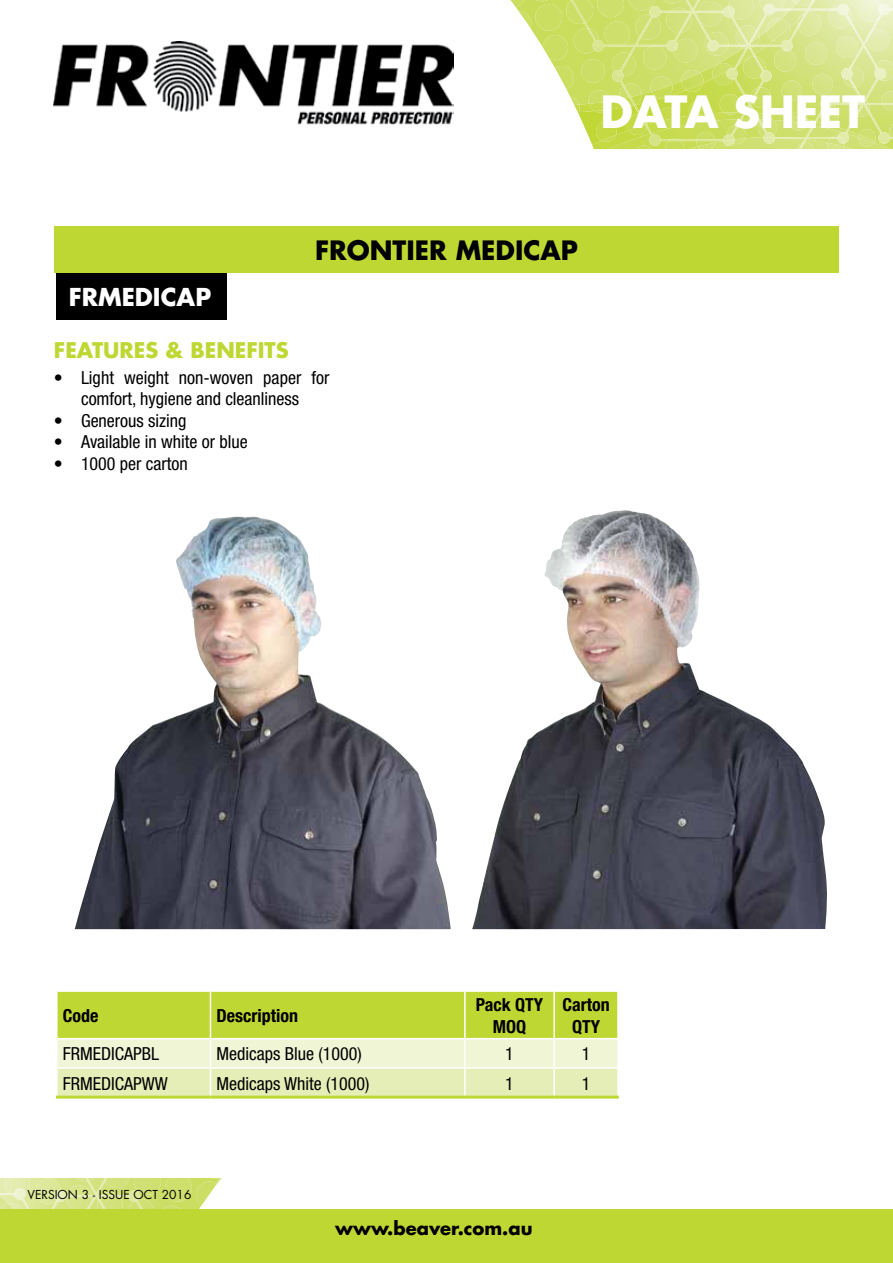
<style>
.page{position:relative;width:893px;height:1263px;background:#fff}
.page>*{position:absolute;margin:0;border:0;box-sizing:border-box;transform-origin:0 0}
.t1{font:700 43.2px "Futura Std";color:#fff}
.t2{font:700 25.95px "Futura Std";color:#000}
.t3{font:700 24px "Futura Std";color:#fff}
.t4{font:700 21px "Futura Std";color:#bfd732}
.t5{font:condensed 18px/21.6px "Helvetica Neue";color:#000;text-align:center}
.t6{font:700 condensed 18px/21.6px "Helvetica Neue";color:#000;text-align:center}
.t7{font:700 18px "Futura Std";color:#000}
.t8{font:12px "Futura Std";color:#000}
</style>
<div class="page">
<svg style="left:0;top:1178px;width:71px;height:31px"></svg>
<svg style="left:71px;top:1178px;width:151px;height:31px"></svg>
<svg style="left:656px;top:0;width:237px;height:149px"></svg>
<svg style="left:53px;top:0;width:603px;height:149px"></svg>
<div style="left:0;top:1209px;width:893px;height:54px;background:#bfd732"></div>
<img style="left:54px;top:41px;width:399px;height:85px">
<div style="left:54px;top:226px;width:785px;height:47px;background:#bfd732"></div>
<svg style="left:57px;top:991px;width:561px;height:104px"></svg>
<hr style="left:465px;top:1067px;width:89px;height:2px;background:#fff">
<hr style="left:464px;top:1069px;width:2px;height:26px;background:#fff">
<hr style="left:554px;top:1067px;width:65px;height:2px;background:#fff">
<hr style="left:553px;top:1069px;width:2px;height:26px;background:#fff">
<hr style="left:617px;top:1069px;width:2px;height:26px;background:#fff">
<hr style="left:56px;top:1095px;width:154px;height:3px;background:#bfd732">
<hr style="left:210px;top:1095px;width:255px;height:3px;background:#bfd732">
<hr style="left:465px;top:1095px;width:89px;height:3px;background:#bfd732">
<hr style="left:554px;top:1095px;width:65px;height:3px;background:#bfd732">
<div style="left:56px;top:273px;width:170px;height:47px;background:#000"></div>
<img style="left:75px;top:516px;width:376px;height:413px">
<img style="left:472px;top:510px;width:355px;height:419px">
<h1 class="t1" style="left:601px;top:83px;width:266px">DATA SHEET</h1>
<h3 class="t3" style="left:69px;top:281px;width:144px">FRMEDICAP</h3>
<h2 class="t2" style="left:315px;top:233px;width:264px">FRONTIER MEDICAP</h2>
<p class="t4" style="left:54px;top:336px;width:236px">FEATURES &amp; BENEFITS</p>
<p class="t5" style="left:54px;top:366px;width:277px">• Light weight non-woven paper for comfort, hygiene and cleanliness</p>
<p class="t5" style="left:54px;top:409px;width:134px">• Generous sizing</p>
<p class="t5" style="left:54px;top:431px;width:195px">• Available in white or blue</p>
<p class="t5" style="left:54px;top:453px;width:135px">• 1000 per carton</p>
<p class="t6" style="left:63px;top:1004px;width:37px">Code</p>
<p class="t6" style="left:216px;top:1004px;width:83px">Description</p>
<p class="t6" style="left:476px;top:994px;width:69px">Pack QTY<br>MOQ</p>
<p class="t6" style="left:562px;top:994px;width:49px">Carton<br>QTY</p>
<p class="t5" style="left:63px;top:1043px;width:98px">FRMEDICAPBL</p>
<p class="t5" style="left:216px;top:1043px;width:147px">Medicaps Blue (1000)</p>
<p class="t5" style="left:505px;top:1043px;width:10px">1</p>
<p class="t5" style="left:582px;top:1043px;width:10px">1</p>
<p class="t5" style="left:63px;top:1072px;width:107px">FRMEDICAPWW</p>
<p class="t5" style="left:216px;top:1072px;width:155px">Medicaps White (1000)</p>
<p class="t5" style="left:505px;top:1072px;width:10px">1</p>
<p class="t5" style="left:582px;top:1072px;width:10px">1</p>
<p class="t8" style="left:28px;top:1187px;width:165px">VERSION 3 - ISSUE OCT 2016</p>
<p class="t7" style="left:335px;top:1217px;width:199px">www.beaver.com.au</p>
</div>
